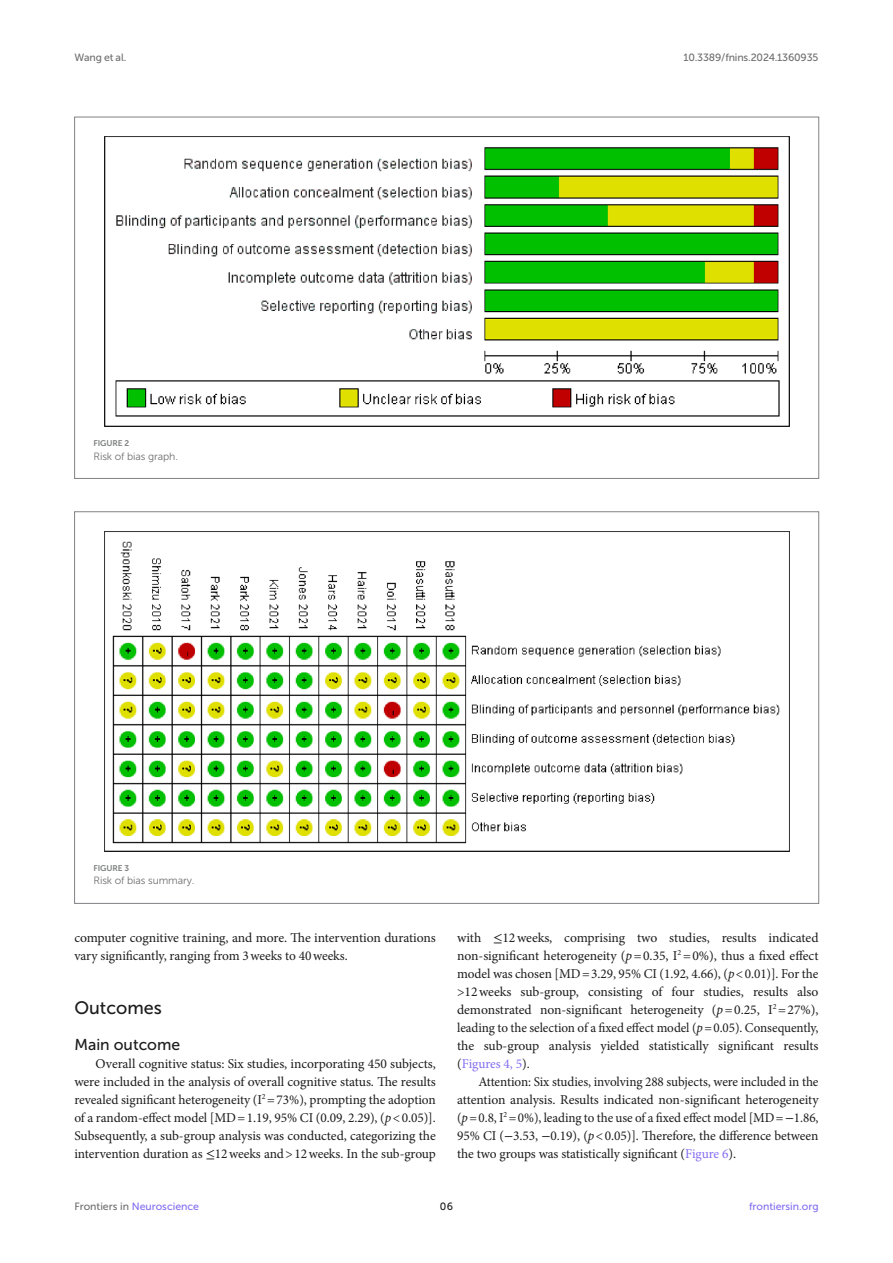
<style>
.page{position:relative;width:893px;height:1263px;background:#fff}
.page>*{position:absolute;margin:0;border:0;box-sizing:border-box;transform-origin:0 0}
.HEAD_2{font:18px "Museo Sans 500";color:#1b1c1b}
.HEAD_3_after_HEAD_2{font:15.75px "Museo Sans 500";color:#1b1c1b}
.TEXT_FLUSH{font:13.5px/18px "Minion Pro";letter-spacing:-.005em;color:#1b1c1b;text-align:justify}
.TEXT{font:13.5px/18px "Minion Pro";letter-spacing:-.005em;color:#1b1c1b;text-align:justify}
.t1{font:10.5px "Museo Sans 500";color:#856df0}
.t2{font:10.5px "Museo Sans 500";letter-spacing:-.015em;color:#706f70}
.FIG_LEG{font:10.5px "Museo Sans 300";letter-spacing:-.01em;color:#706f70}
.t3{font:10.5px "Museo Sans 500";color:#1b1c1b}
.FIG_HD{font:8.25px "Museo Sans 700";letter-spacing:-.01em;color:#7e7f7f}
.s1{font-style:italic}
.s2{font-family:"STIX General"}
.s3{color:#856df0}
.s4{color:#706f70}
</style>
<div class="page">
<img style="left:104px;top:531px;width:686px;height:321px">
<img style="left:104px;top:136px;width:686px;height:291px">
<p class="t2" style="left:74px;top:51px;width:53px">Wang et al.</p>
<p class="t2" style="left:683px;top:51px;width:137px">10.3389/fnins.2024.1360935</p>
<p class="FIG_HD" style="left:94px;top:439px;width:37px">FIGURE 2</p>
<p class="FIG_LEG" style="left:94px;top:450px;width:86px">Risk of bias graph.</p>
<p class="FIG_HD" style="left:94px;top:863px;width:37px">FIGURE 3</p>
<p class="FIG_LEG" style="left:94px;top:875px;width:102px">Risk of bias summary.</p>
<p class="TEXT_FLUSH" style="left:74px;top:929px;width:363px">computer cognitive training, and more. The intervention durations vary significantly, ranging from 3weeks to 40weeks.</p>
<p class="HEAD_2" style="left:74px;top:998px;width:89px">Outcomes</p>
<p class="HEAD_3_after_HEAD_2" style="left:74px;top:1036px;width:107px">Main outcome</p>
<p class="TEXT_FLUSH" style="left:74px;top:1055px;width:363px;text-indent:21px">Overall cognitive status: Six studies, incorporating 450 subjects, were included in the analysis of overall cognitive status. The results revealed significant heterogeneity (I<sup>2</sup> =73%), prompting the adoption of a random-effect model [MD=1.19, 95% CI (0.09, 2.29), (<span class="s1">p</span>&lt;0.05)].<br>Subsequently, a sub-group analysis was conducted, categorizing the intervention duration as <span class="s2">≤</span>12weeks and&gt;12weeks. In the sub-group</p>
<p class="TEXT_FLUSH" style="left:457px;top:929px;width:363px">with <span class="s2">≤</span>12weeks, comprising two studies, results indicated non-significant heterogeneity (<span class="s1">p</span>=0.35, I<sup>2</sup> =0%), thus a fixed effect model was chosen [MD=3.29, 95% CI (1.92, 4.66), (<span class="s1">p</span>&lt;0.01)]. For the &gt;12weeks sub-group, consisting of four studies, results also demonstrated non-significant heterogeneity (<span class="s1">p</span>=0.25, I<sup>2</sup> =27%), leading to the selection of a fixed effect model (<span class="s1">p</span>=0.05). Consequently, the sub-group analysis yielded statistically significant results (<span class="s3">Figures 4, 5</span>).</p>
<p class="TEXT" style="left:457px;top:1073px;width:363px;text-indent:21px">Attention: Six studies, involving 288 subjects, were included in the attention analysis. Results indicated non-significant heterogeneity (<span class="s1">p</span>=0.8, I<sup>2</sup> =0%), leading to the use of a fixed effect model [MD=<span class="s2">−</span>1.86, 95% CI (<span class="s2">−</span>3.53, <span class="s2">−</span>0.19), (<span class="s1">p</span>&lt;0.05)]. Therefore, the difference between the two groups was statistically significant (<span class="s3">Figure 6</span>).</p>
<p class="t1" style="left:74px;top:1200px;width:126px"><span class="s4">Frontiers in</span> Neuroscience</p>
<p class="t3" style="left:440px;top:1200px;width:15px">06</p>
<p class="t1" style="left:749px;top:1200px;width:71px">frontiersin.org</p>
</div>
